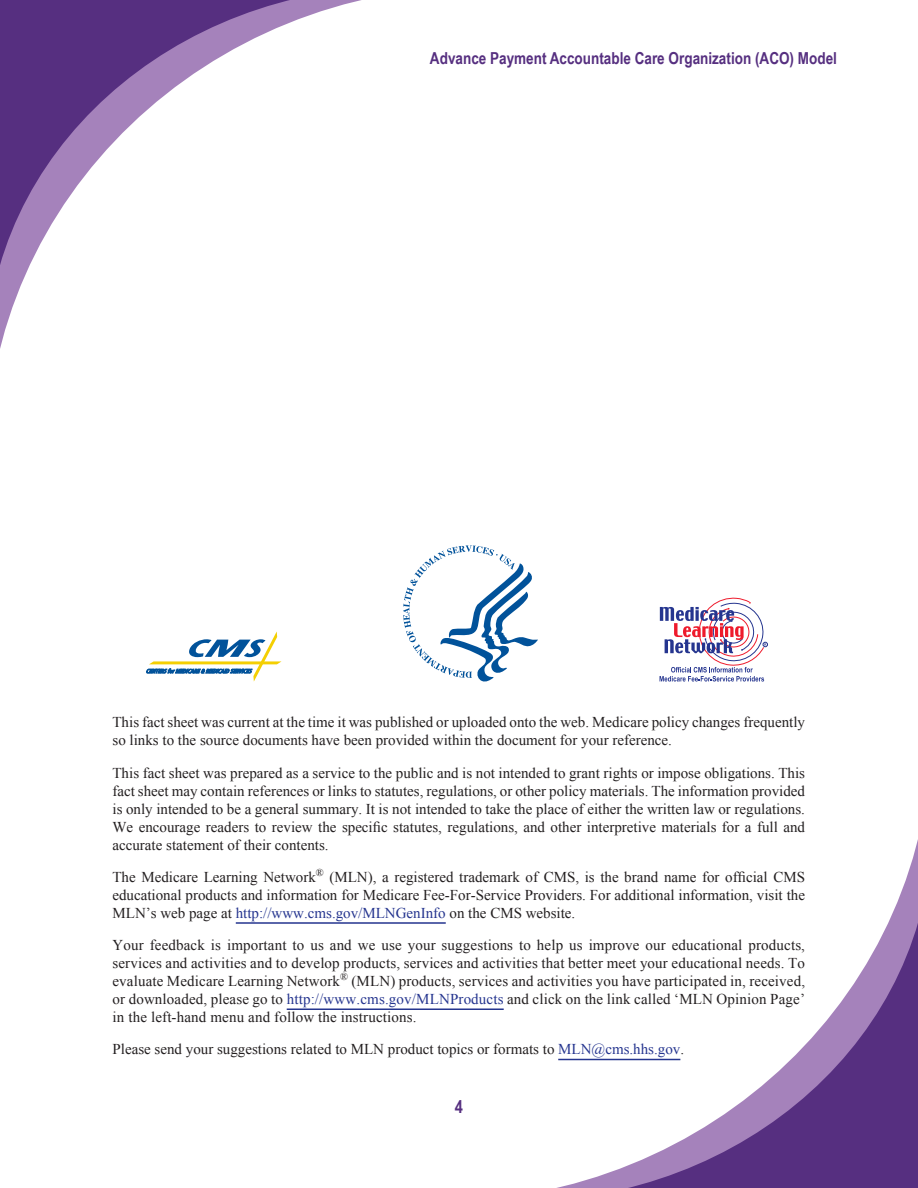
<style>
.page{position:relative;width:918px;height:1188px;background:#fff}
.page>*{position:absolute;margin:0;border:0;box-sizing:border-box;transform-origin:0 0}
.t1{font:700 18px "Arial Narrow";color:#562f80}
.t2{font:700 16.5px "Arial Narrow";color:#562f80}
.t3{font:15px/18px "Times New Roman";color:#231f20}
.s1{color:#25358f}
</style>
<div class="page">
<svg style="left:0;top:0;width:361px;height:349px"></svg>
<svg style="left:557px;top:839px;width:361px;height:349px"></svg>
<svg style="left:403px;top:545px;width:135px;height:137px"></svg>
<svg style="left:660px;top:597px;width:108px;height:85px"></svg>
<svg style="left:146px;top:631px;width:136px;height:51px"></svg>
<hr style="left:236px;top:922px;width:210px;height:2px;background:#25358f">
<hr style="left:287px;top:1009px;width:217px;height:1px;background:#25358f">
<hr style="left:558px;top:1059px;width:122px;height:1px;background:#25358f">
<p class="t2" style="left:430px;top:46px;width:409px">Advance Payment Accountable Care Organization (ACO) Model</p>
<p class="t3" style="left:112px;top:713px;width:694px">This fact sheet was current at the time it was published or uploaded onto the web. Medicare policy changes frequently so links to the source documents have been provided within the document for your reference.</p>
<p class="t3" style="left:112px;top:763px;width:694px;text-align:justify">This fact sheet was prepared as a service to the public and is not intended to grant rights or impose obligations. This fact sheet may contain references or links to statutes, regulations, or other policy materials. The information provided is only intended to be a general summary. It is not intended to take the place of either the written law or regulations.<br>We encourage readers to review the specific statutes, regulations, and other interpretive materials for a full and accurate statement of their contents.</p>
<p class="t3" style="left:112px;top:868px;width:694px">The Medicare Learning Network<sup>®</sup> (MLN), a registered trademark of CMS, is the brand name for official CMS</p>
<p class="t3" style="left:113px;top:886px;width:694px">educational products and information for Medicare Fee-For-Service Providers. For additional information, visit the<br>MLN’s web page at <span class="s1">http://www.cms.gov/MLNGenInfo</span> on the CMS website.</p>
<p class="t3" style="left:113px;top:936px;width:694px;text-align:justify">Your feedback is important to us and we use your suggestions to help us improve our educational products, services and activities and to develop products, services and activities that better meet your educational needs. To evaluate Medicare Learning Network<sup>®</sup> (MLN) products, services and activities you have participated in, received, or downloaded, please go to <span class="s1">http://www.cms.gov/MLNProducts</span> and click on the link called ‘MLN Opinion Page’</p>
<p class="t3" style="left:113px;top:1008px;width:305px">in the left-hand menu and follow the instructions.</p>
<p class="t3" style="left:113px;top:1040px;width:573px">Please send your suggestions related to MLN product topics or formats to <span class="s1">MLN@cms.hhs.gov</span>.</p>
<p class="t1" style="left:455px;top:1093px;width:10px">4</p>
</div>
